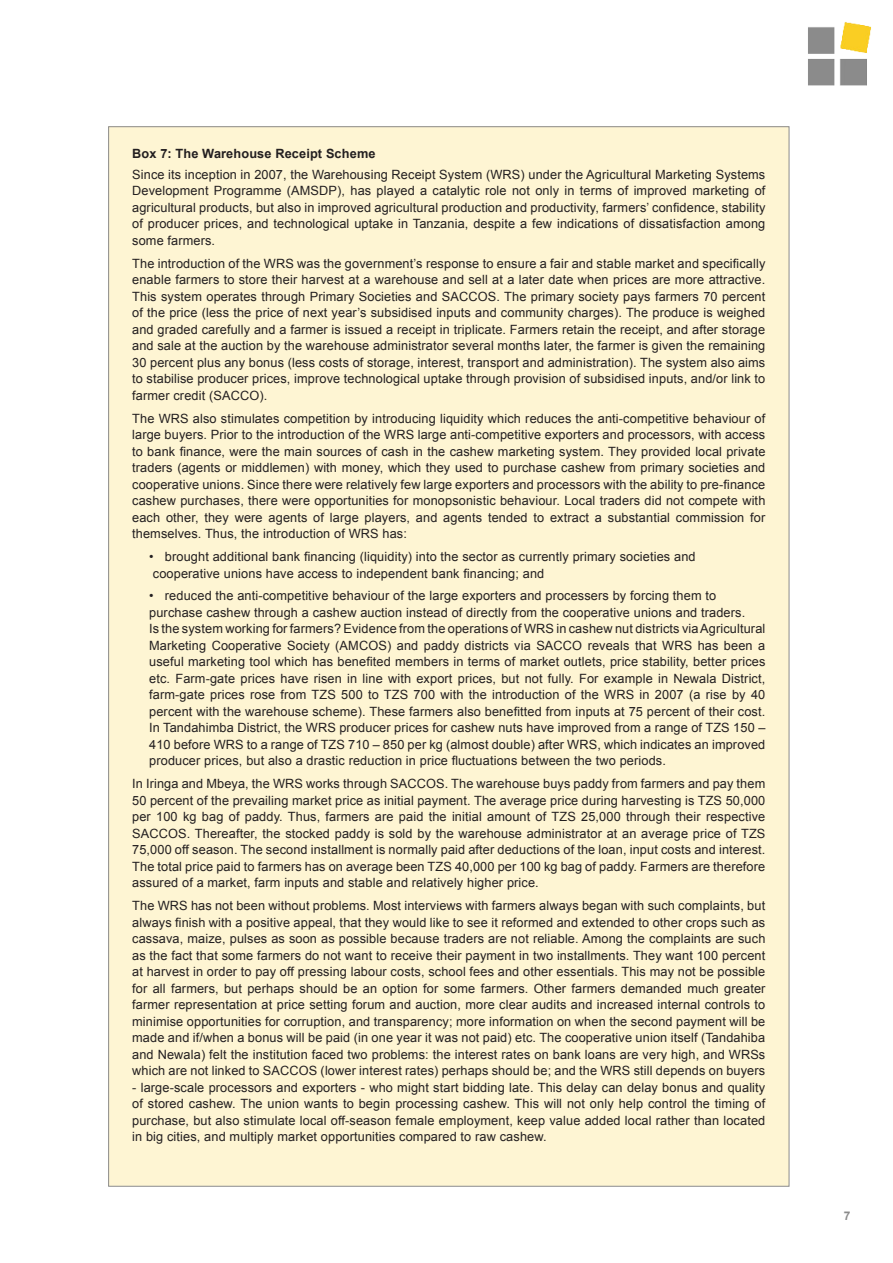
<style>
.page{position:relative;width:893px;height:1263px;background:#fff}
.page>*{position:absolute;margin:0;border:0;box-sizing:border-box;transform-origin:0 0}
.BOx_text{font:12.75px/16.5px "Arial";letter-spacing:.01em;color:#231f20;text-align:justify}
.Box_title{font:700 12.75px "Arial";letter-spacing:.01em;color:#231f20}
.t1{font:700 12px "Arial";color:#8b8b8b}
</style>
<div class="page">
<img style="left:808px;top:22px;width:63px;height:63px">
<div style="left:109px;top:127px;width:680px;height:1059px;background:#fef5d3"></div>
<p class="Box_title" style="left:132px;top:145px;width:245px">Box 7: The Warehouse Receipt Scheme</p>
<p class="BOx_text" style="left:132px;top:166px;width:635px">Since its inception in 2007, the Warehousing Receipt System (WRS) under the Agricultural Marketing Systems Development Programme (AMSDP), has played a catalytic role not only in terms of improved marketing of agricultural products, but also in improved agricultural production and productivity, farmers’ confidence, stability of producer prices, and technological uptake in Tanzania, despite a few indications of dissatisfaction among some farmers.</p>
<p class="BOx_text" style="left:132px;top:255px;width:635px">The introduction of the WRS was the government’s response to ensure a fair and stable market and specifically enable farmers to store their harvest at a warehouse and sell at a later date when prices are more attractive.<br>This system operates through Primary Societies and SACCOS. The primary society pays farmers 70 percent of the price (less the price of next year’s subsidised inputs and community charges). The produce is weighed and graded carefully and a farmer is issued a receipt in triplicate. Farmers retain the receipt, and after storage and sale at the auction by the warehouse administrator several months later, the farmer is given the remaining 30 percent plus any bonus (less costs of storage, interest, transport and administration). The system also aims to stabilise producer prices, improve technological uptake through provision of subsidised inputs, and/or link to farmer credit (SACCO).</p>
<p class="BOx_text" style="left:132px;top:410px;width:635px">The WRS also stimulates competition by introducing liquidity which reduces the anti-competitive behaviour of large buyers. Prior to the introduction of the WRS large anti-competitive exporters and processors, with access to bank finance, were the main sources of cash in the cashew marketing system. They provided local private traders (agents or middlemen) with money, which they used to purchase cashew from primary societies and cooperative unions. Since there were relatively few large exporters and processors with the ability to pre-finance cashew purchases, there were opportunities for monopsonistic behaviour. Local traders did not compete with each other, they were agents of large players, and agents tended to extract a substantial commission for themselves. Thus, the introduction of WRS has:</p>
<p class="BOx_text" style="left:149px;top:548px;width:548px">• brought additional bank financing (liquidity) into the sector as currently primary societies and cooperative unions have access to independent bank financing; and</p>
<p class="BOx_text" style="left:149px;top:588px;width:618px;text-align:left">• reduced the anti-competitive behaviour of the large exporters and processers by forcing them to purchase cashew through a cashew auction instead of directly from the cooperative unions and traders.<br>Is the system working for farmers? Evidence from the operations of WRS in cashew nut districts via Agricultural Marketing Cooperative Society (AMCOS) and paddy districts via SACCO reveals that WRS has been a useful marketing tool which has benefited members in terms of market outlets, price stability, better prices etc. Farm-gate prices have risen in line with export prices, but not fully. For example in Newala District, farm-gate prices rose from TZS 500 to TZS 700 with the introduction of the WRS in 2007 (a rise by 40 percent with the warehouse scheme). These farmers also benefitted from inputs at 75 percent of their cost.<br>In Tandahimba District, the WRS producer prices for cashew nuts have improved from a range of TZS 150 – 410 before WRS to a range of TZS 710 – 850 per kg (almost double) after WRS, which indicates an improved producer prices, but also a drastic reduction in price fluctuations between the two periods.</p>
<p class="BOx_text" style="left:132px;top:776px;width:635px">In Iringa and Mbeya, the WRS works through SACCOS. The warehouse buys paddy from farmers and pay them 50 percent of the prevailing market price as initial payment. The average price during harvesting is TZS 50,000 per 100 kg bag of paddy. Thus, farmers are paid the initial amount of TZS 25,000 through their respective SACCOS. Thereafter, the stocked paddy is sold by the warehouse administrator at an average price of TZS 75,000 off season. The second installment is normally paid after deductions of the loan, input costs and interest.<br>The total price paid to farmers has on average been TZS 40,000 per 100 kg bag of paddy. Farmers are therefore assured of a market, farm inputs and stable and relatively higher price.</p>
<p class="BOx_text" style="left:132px;top:898px;width:635px">The WRS has not been without problems. Most interviews with farmers always began with such complaints, but always finish with a positive appeal, that they would like to see it reformed and extended to other crops such as cassava, maize, pulses as soon as possible because traders are not reliable. Among the complaints are such as the fact that some farmers do not want to receive their payment in two installments. They want 100 percent at harvest in order to pay off pressing labour costs, school fees and other essentials. This may not be possible for all farmers, but perhaps should be an option for some farmers. Other farmers demanded much greater farmer representation at price setting forum and auction, more clear audits and increased internal controls to minimise opportunities for corruption, and transparency; more information on when the second payment will be made and if/when a bonus will be paid (in one year it was not paid) etc. The cooperative union itself (Tandahiba and Newala) felt the institution faced two problems: the interest rates on bank loans are very high, and WRSs which are not linked to SACCOS (lower interest rates) perhaps should be; and the WRS still depends on buyers</p>
<p class="BOx_text" style="left:132px;top:1079px;width:635px">- large-scale processors and exporters - who might start bidding late. This delay can delay bonus and quality of stored cashew. The union wants to begin processing cashew. This will not only help control the timing of purchase, but also stimulate local off-season female employment, keep value added local rather than located in big cities, and multiply market opportunities compared to raw cashew.</p>
<p class="t1" style="left:844px;top:1208px;width:8px">7</p>
</div>
